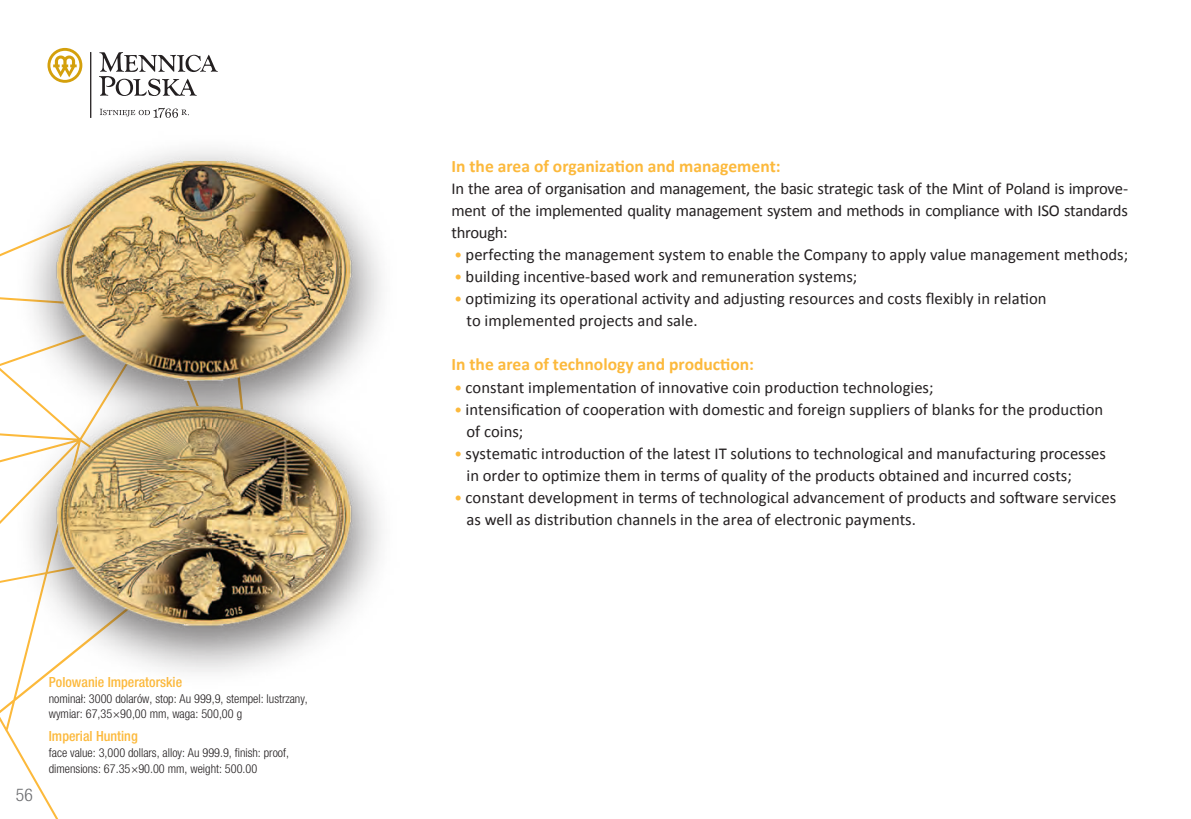
<style>
.page{position:relative;width:1191px;height:819px;background:#fff}
.page>*{position:absolute;margin:0;border:0;box-sizing:border-box;transform-origin:0 0}
.t1{font:700 17.5px "Calibri";color:#fcb93c}
.t2{font:300 condensed 17.5px "Helvetica Neue LT Pro";color:#6c6d70}
.t3{font:16.62px/22.1px "Calibri";color:#231f20}
.t4{font:500 condensed 14px "Helvetica Neue LT Pro";color:#fcb93c}
.t5{font:300 condensed 12.25px/15.8px "Helvetica Neue LT Pro";color:#231f20}
.s1{font-family:"Helvetica Neue LT Pro";font-weight:500;font-stretch:condensed;font-size:14px;color:#fcb93c}
</style>
<div class="page">
<img style="left:0;top:47px;width:382px;height:768px">
<p class="t2" style="left:16px;top:785px;width:18px">56</p>
<p class="t4" style="left:49px;top:673px;width:135px">Polowanie Imperatorskie</p>
<p class="t5" style="left:49px;top:690px;width:260px">nominał: 3000 dolarów, stop: Au 999,9, stempel: lustrzany, wymiar: 67,35×90,00 mm, waga: 500,00 g</p>
<p class="t4" style="left:49px;top:727px;width:90px">Imperial Hunting</p>
<p class="t5" style="left:49px;top:744px;width:242px">face value: 3,000 dollars, alloy: Au 999.9, finish: proof, dimensions: 67.35×90.00 mm, weight: 500.00</p>
<p class="t1" style="left:451px;top:155px;width:331px">In the area of organization and management:</p>
<p class="t3" style="left:451px;top:177px;width:678px;text-align:justify">In the area of organisation and management, the basic strategic task of the Mint of Poland is improve&shy;ment of the implemented quality management system and methods in compliance with ISO standards through:</p>
<p class="t3" style="left:455px;top:243px;width:675px"><span class="s1">•</span> perfecting the management system to enable the Company to apply value management methods;</p>
<p class="t3" style="left:455px;top:266px;width:404px"><span class="s1">•</span> building incentive-based work and remuneration systems;</p>
<p class="t3" style="left:466px;top:288px;width:581px;text-indent:-12px"><span class="s1">•</span> optimizing its operational activity and adjusting resources and costs flexibly in relation to implemented projects and sale.</p>
<p class="t1" style="left:451px;top:353px;width:304px">In the area of technology and production:</p>
<p class="t3" style="left:455px;top:376px;width:480px"><span class="s1">•</span> constant implementation of innovative coin production technologies;</p>
<p class="t3" style="left:466px;top:398px;width:638px;text-indent:-12px"><span class="s1">•</span> intensification of cooperation with domestic and foreign suppliers of blanks for the production of coins;</p>
<p class="t3" style="left:466px;top:442px;width:641px;text-indent:-12px"><span class="s1">•</span> systematic introduction of the latest IT solutions to technological and manufacturing processes in order to optimize them in terms of quality of the products obtained and incurred costs;</p>
<p class="t3" style="left:466px;top:486px;width:651px;text-indent:-12px"><span class="s1">•</span> constant development in terms of technological advancement of products and software services as well as distribution channels in the area of electronic payments.</p>
</div>
